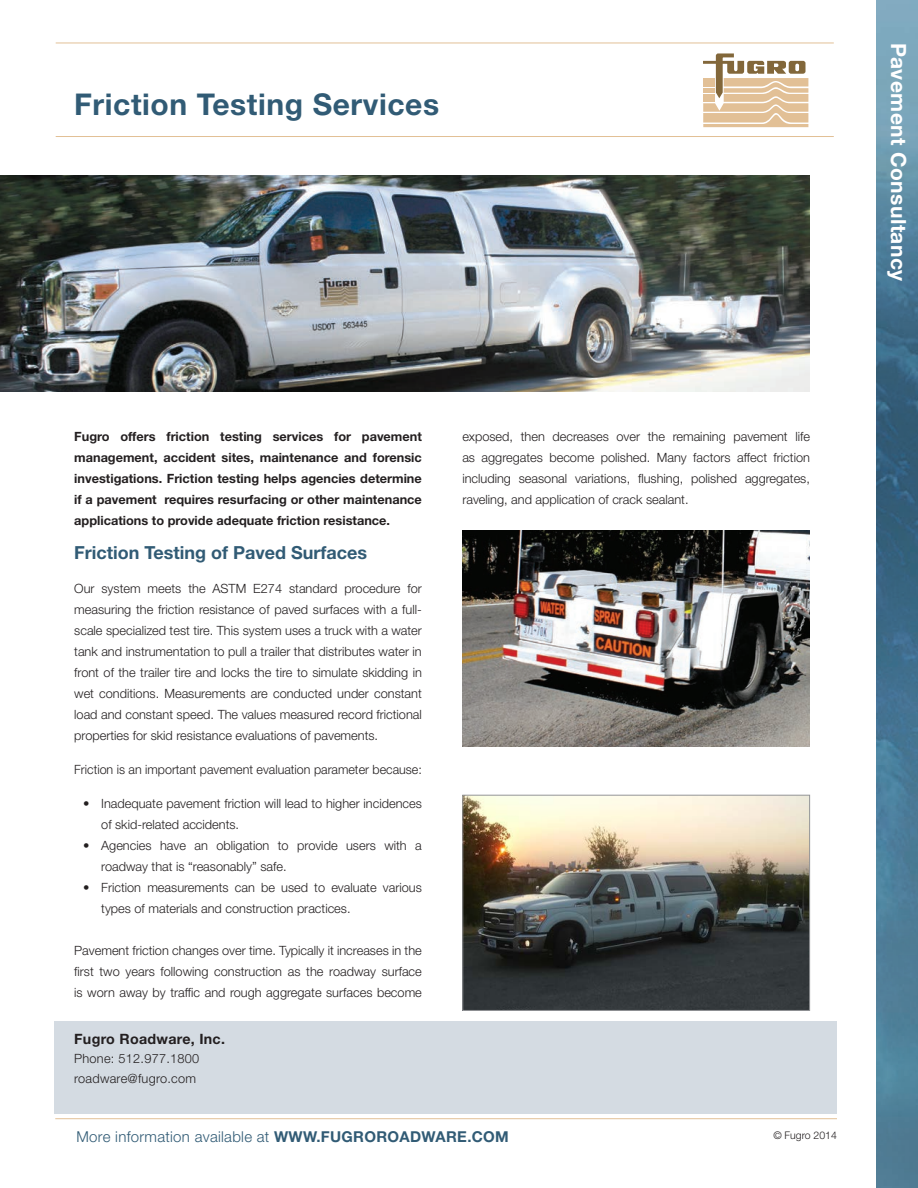
<style>
.page{position:relative;width:918px;height:1188px;background:#fff}
.page>*{position:absolute;margin:0;border:0;box-sizing:border-box;transform-origin:0 0}
.MAIN_TITLE_-_BLUE{font:700 30px "Helvetica Neue LT Std";letter-spacing:.02em;color:#315b75}
.RIGHT_HAND_STRIP_TIT{font:700 21px "Helvetica Neue LT Std";letter-spacing:.02em;color:#fff}
.SUBHEADING_within_a{font:700 18px "Helvetica Neue LT Std";color:#315b75}
.t1{font:300 15px "Helvetica Neue LT Std";letter-spacing:.02em;color:#315b75}
.t2{font:700 14.25px "Helvetica Neue LT Std";letter-spacing:.02em;color:#231f20}
.BODY_COPY{font:300 12.75px/21px "Helvetica Neue LT Std";color:#231f20;text-align:justify}
.INTRO_PARA_BOLD{font:700 12.75px/21px "Helvetica Neue LT Std";color:#231f20;text-align:justify}
.BODY_COPY-2{font:300 12.75px "Helvetica Neue LT Std";letter-spacing:.02em;color:#231f20}
.t3{font:300 10.5px "Helvetica Neue LT Std";color:#231f20}
.s1{font-weight:700}
</style>
<div class="page">
<img style="left:876px;top:0;width:42px;height:1188px">
<hr style="left:56px;top:43px;width:778px;height:1px;background:#e2c096">
<hr style="left:56px;top:136px;width:778px;height:1px;background:#e2c096">
<svg style="left:703px;top:53px;width:105px;height:74px"></svg>
<div style="left:54px;top:1021px;width:783px;height:93px;background:#d4dbe2"></div>
<hr style="left:55px;top:1118px;width:782px;height:1px;background:#e2c096">
<img style="left:464px;top:797px;width:344px;height:212px">
<div style="left:462px;top:795px;width:348px;height:216px;border:1px solid #939598"></div>
<img style="left:462px;top:531px;width:348px;height:216px">
<img style="left:0;top:176px;width:810px;height:216px">
<p class="MAIN_TITLE_-_BLUE" style="left:74px;top:86px;width:366px">Friction Testing Services</p>
<p class="RIGHT_HAND_STRIP_TIT" style="left:912px;top:43px;width:240px;rotate:90deg">Pavement Consultancy</p>
<p class="INTRO_PARA_BOLD" style="left:74px;top:426px;width:349px">Fugro offers friction testing services for pavement management, accident sites, maintenance and forensic investigations. Friction testing helps agencies determine if a pavement requires resurfacing or other maintenance applications to provide adequate friction resistance.</p>
<p class="SUBHEADING_within_a" style="left:74px;top:541px;width:295px">Friction Testing of Paved Surfaces</p>
<p class="BODY_COPY" style="left:74px;top:578px;width:349px">Our system meets the ASTM E274 standard procedure for measuring the friction resistance of paved surfaces with a full&shy;scale specialized test tire. This system uses a truck with a water tank and instrumentation to pull a trailer that distributes water in front of the trailer tire and locks the tire to simulate skidding in wet conditions. Measurements are conducted under constant load and constant speed. The values measured record frictional properties for skid resistance evaluations of pavements.</p>
<p class="BODY_COPY" style="left:74px;top:759px;width:349px">Friction is an important pavement evaluation parameter because:</p>
<p class="BODY_COPY" style="left:101px;top:793px;width:322px;text-indent:-18px">• Inadequate pavement friction will lead to higher incidences of skid-related accidents.</p>
<p class="BODY_COPY" style="left:101px;top:835px;width:322px;text-indent:-18px">• Agencies have an obligation to provide users with a roadway that is “reasonably” safe.</p>
<p class="BODY_COPY" style="left:101px;top:877px;width:322px;text-indent:-18px">• Friction measurements can be used to evaluate various types of materials and construction practices.</p>
<p class="BODY_COPY" style="left:74px;top:940px;width:349px">Pavement friction changes over time. Typically it increases in the first two years following construction as the roadway surface is worn away by traffic and rough aggregate surfaces become</p>
<p class="t2" style="left:74px;top:1030px;width:152px">Fugro Roadware, Inc.</p>
<p class="BODY_COPY-2" style="left:74px;top:1051px;width:127px">Phone: 512.977.1800</p>
<p class="BODY_COPY-2" style="left:74px;top:1070px;width:123px">roadware@fugro.com</p>
<p class="BODY_COPY" style="left:462px;top:426px;width:349px">exposed, then decreases over the remaining pavement life as aggregates become polished. Many factors affect friction including seasonal variations, flushing, polished aggregates, raveling, and application of crack sealant.</p>
<p class="t1" style="left:77px;top:1127px;width:434px">More information available at <span class="s1">WWW.FUGROROADWARE.COM</span></p>
<p class="t3" style="left:773px;top:1128px;width:65px">© Fugro 2014</p>
</div>
